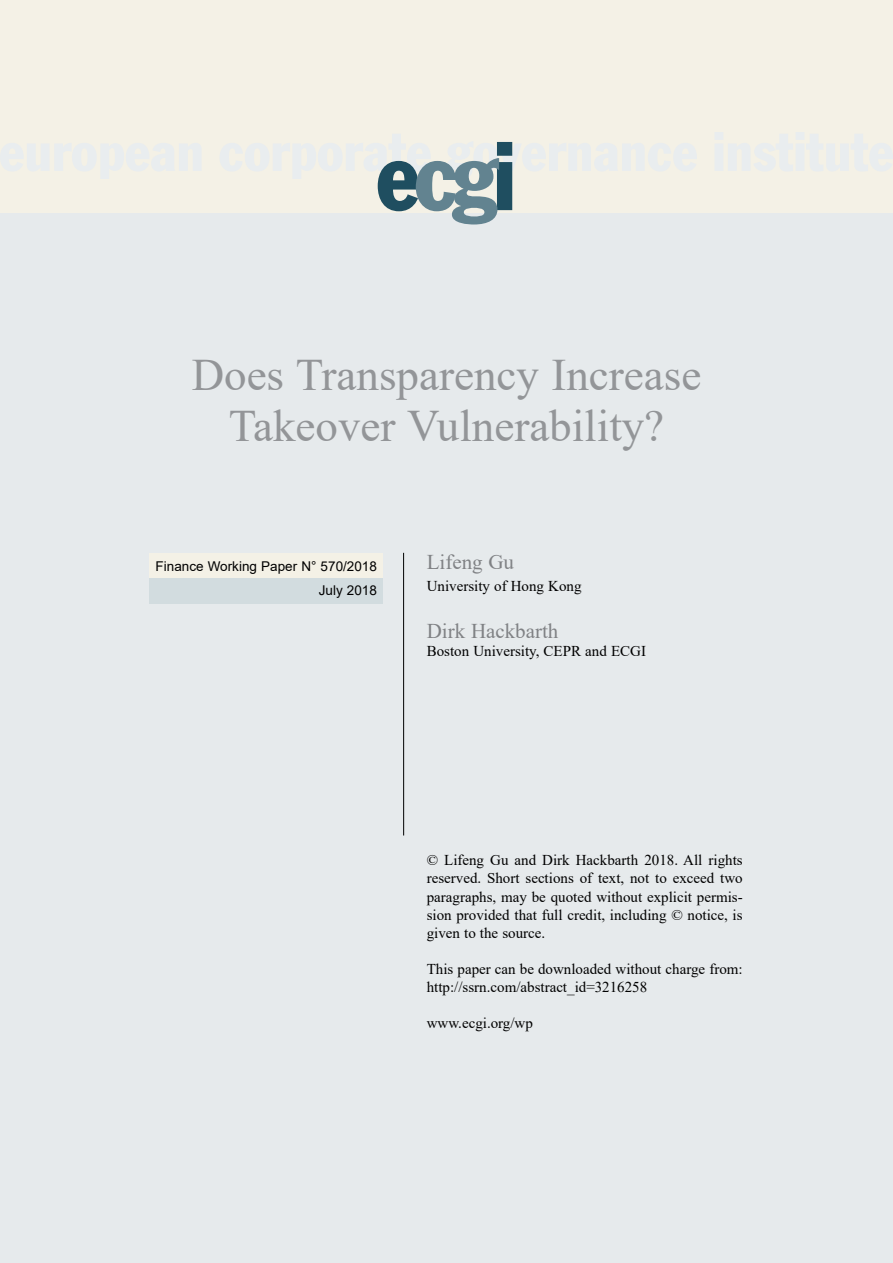
<style>
.page{position:relative;width:893px;height:1263px;background:#fff}
.page>*{position:absolute;margin:0;border:0;box-sizing:border-box;transform-origin:0 0}
.t1{font:45px/51px "Times New Roman";color:#939598;text-align:center}
.t2{font:21px "Times New Roman";color:#808285}
.t3{font:15px/18.1px "Times New Roman";color:#000;text-align:justify}
.t4{font:13.5px/24.8px "Arial";color:#000;text-align:right}
</style>
<div class="page">
<div style="left:0;top:196px;width:893px;height:1067px;background:#e6eaec"></div>
<div style="left:0;top:0;width:893px;height:213px;background:#f4f1e6"></div>
<hr style="left:403px;top:553px;width:1px;height:282px;background:#000">
<div style="left:149px;top:553px;width:234px;height:25px;background:#f4f1e6"></div>
<div style="left:149px;top:578px;width:234px;height:26px;background:#d2dcdf"></div>
<svg style="left:0;top:143px;width:201px;height:35px"></svg>
<svg style="left:715px;top:132px;width:178px;height:39px"></svg>
<svg style="left:220px;top:134px;width:477px;height:90px"></svg>
<h1 class="t1" style="left:192px;top:348px;width:511px">Does Transparency Increase<br>Takeover Vulnerability?</h1>
<p class="t4" style="left:156px;top:553px;width:223px">Finance Working Paper N° 570/2018<br>July 2018</p>
<h2 class="t2" style="left:427px;top:547px;width:89px">Lifeng Gu</h2>
<p class="t3" style="left:427px;top:576px;width:156px">University of Hong Kong</p>
<h2 class="t2" style="left:427px;top:616px;width:133px">Dirk Hackbarth</h2>
<p class="t3" style="left:427px;top:641px;width:221px">Boston University, CEPR and ECGI</p>
<p class="t3" style="left:427px;top:851px;width:317px">© Lifeng Gu and Dirk Hackbarth 2018. All rights reserved. Short sections of text, not to exceed two paragraphs, may be quoted without explicit permis&shy;sion provided that full credit, including © notice, is given to the source.</p>
<p class="t3" style="left:427px;top:959px;width:317px">This paper can be downloaded without charge from: http://ssrn.com/abstract_id=3216258</p>
<p class="t3" style="left:427px;top:1013px;width:108px">www.ecgi.org/wp</p>
</div>
